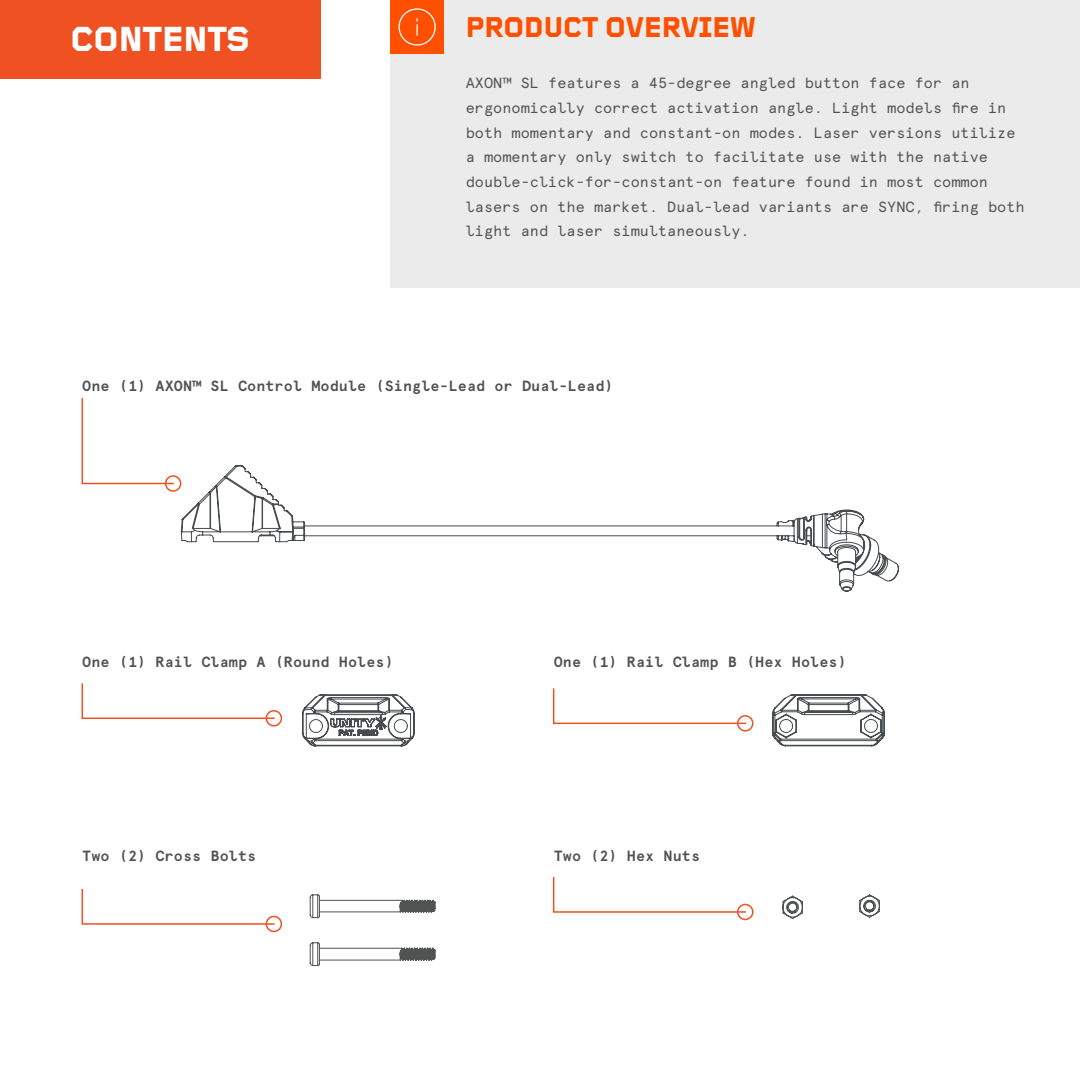
<style>
.page{position:relative;width:1080px;height:1080px;background:#fff}
.page>*{position:absolute;margin:0;border:0;box-sizing:border-box;transform-origin:0 0}
.t1{font:800 36px "Foundry Gridnik";color:#fff}
.t2{font:800 29.7px "Foundry Gridnik";color:#ff4f00}
.t3{font:14.7px/24.6px "Apercu Mono Pro";color:#515252}
.t4{font:700 14.7px "Apercu Mono Pro";color:#515252}
</style>
<div class="page">
<div style="left:266px;top:710px;width:16px;height:17px;border:2px solid #f05122;border-radius:50%"></div>
<svg style="left:81px;top:683px;width:194px;height:37px"></svg>
<div style="left:737px;top:715px;width:17px;height:17px;border:2px solid #f05122;border-radius:50%"></div>
<svg style="left:552px;top:688px;width:195px;height:37px"></svg>
<svg style="left:310px;top:894px;width:125px;height:24px"></svg>
<svg style="left:310px;top:942px;width:125px;height:24px"></svg>
<svg style="left:782px;top:895px;width:21px;height:24px"></svg>
<svg style="left:859px;top:894px;width:21px;height:24px"></svg>
<div style="left:266px;top:916px;width:16px;height:16px;border:2px solid #f05122;border-radius:50%"></div>
<svg style="left:81px;top:889px;width:194px;height:36px"></svg>
<div style="left:737px;top:904px;width:17px;height:16px;border:2px solid #f05122;border-radius:50%"></div>
<svg style="left:552px;top:877px;width:195px;height:36px"></svg>
<svg style="left:302px;top:694px;width:113px;height:53px"></svg>
<svg style="left:772px;top:694px;width:113px;height:52px"></svg>
<div style="left:0;top:0;width:321px;height:79px;background:#f05122"></div>
<div style="left:165px;top:475px;width:16px;height:17px;border:2px solid #f05122;border-radius:50%"></div>
<svg style="left:81px;top:398px;width:94px;height:87px"></svg>
<svg style="left:181px;top:465px;width:718px;height:127px"></svg>
<div style="left:390px;top:0;width:690px;height:287px;background:#ebebeb"></div>
<div style="left:390px;top:0;width:54px;height:54px;background:#ff4f00"></div>
<svg style="left:398px;top:8px;width:38px;height:38px"></svg>
<h1 class="t1" style="left:71px;top:24px;width:181px">CONTENTS</h1>
<h2 class="t2" style="left:466px;top:15px;width:292px">PRODUCT OVERVIEW</h2>
<p class="t3" style="left:466px;top:72px;width:560px">AXON™ SL features a 45-degree angled button face for an ergonomically correct activation angle. Light models fire in both momentary and constant-on modes. Laser versions utilize a momentary only switch to facilitate use with the native double-click-for-constant-on feature found in most common lasers on the market. Dual-lead variants are SYNC, firing both light and laser simultaneously.</p>
<p class="t4" style="left:82px;top:380px;width:533px">One (1) AXON™ SL Control Module (Single-Lead or Dual-Lead)</p>
<p class="t4" style="left:82px;top:655px;width:313px">One (1) Rail Clamp A (Round Holes)</p>
<p class="t4" style="left:554px;top:655px;width:295px">One (1) Rail Clamp B (Hex Holes)</p>
<p class="t4" style="left:82px;top:849px;width:176px">Two (2) Cross Bolts</p>
<p class="t4" style="left:554px;top:849px;width:148px">Two (2) Hex Nuts</p>
</div>
